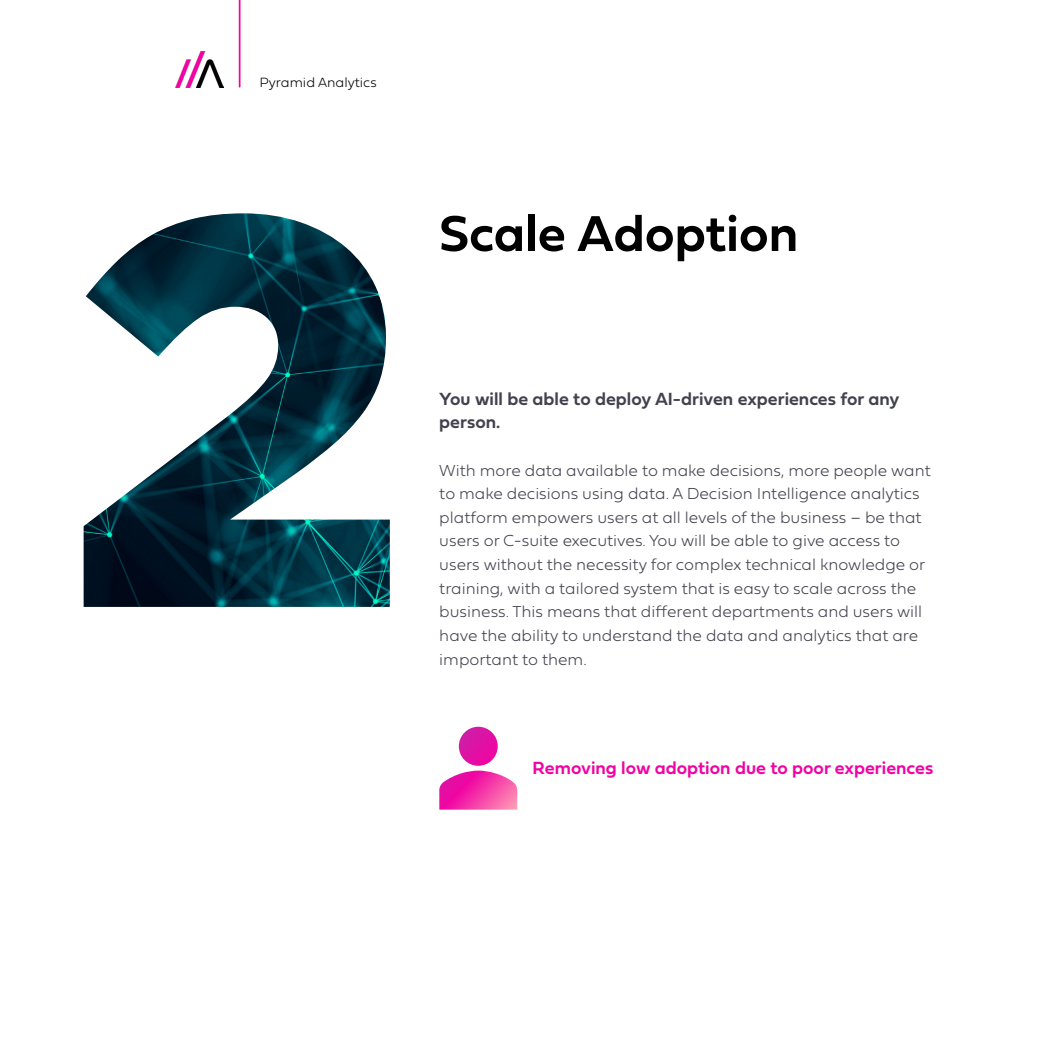
<style>
.page{position:relative;width:1042px;height:1042px;background:#fff}
.page>*{position:absolute;margin:0;border:0;box-sizing:border-box;transform-origin:0 0}
.t1{font:52.5px "Fieldwork Geo Demibold";color:#000}
.t2{font:18.38px/23.6px "Fieldwork Geo Demibold";color:#41424d}
.t3{font:18.38px "Fieldwork Geo Demibold";color:#f005a2}
.t4{font:100 16.62px/23.6px "Fieldwork Geo";color:#41424d}
.t5{font:100 14px "Fieldwork Geo";color:#000}
</style>
<div class="page">
<img style="left:84px;top:213px;width:306px;height:394px">
<img style="left:175px;top:52px;width:48px;height:35px">
<hr style="left:239px;top:0;width:1px;height:87px;background:#f005a2">
<div style="left:459px;top:727px;width:39px;height:39px;background:linear-gradient(to right,#d219a6,#ed0da5);border-radius:19px"></div>
<svg style="left:439px;top:770px;width:78px;height:39px;background:#f450b4"></svg>
<p class="t5" style="left:260px;top:71px;width:119px">Pyramid Analytics</p>
<p class="t1" style="left:439px;top:192px;width:360px">Scale Adoption</p>
<p class="t2" style="left:439px;top:386px;width:462px">You will be able to deploy AI-driven experiences for any person.</p>
<p class="t4" style="left:439px;top:457px;width:493px">With more data available to make decisions, more people want to make decisions using data. A Decision Intelligence analytics platform empowers users at all levels of the business – be that users or C-suite executives. You will be able to give access to users without the necessity for complex technical knowledge or training, with a tailored system that is easy to scale across the business. This means that different departments and users will have the ability to understand the data and analytics that are important to them.</p>
<p class="t3" style="left:532px;top:754px;width:402px">Removing low adoption due to poor experiences</p>
</div>
